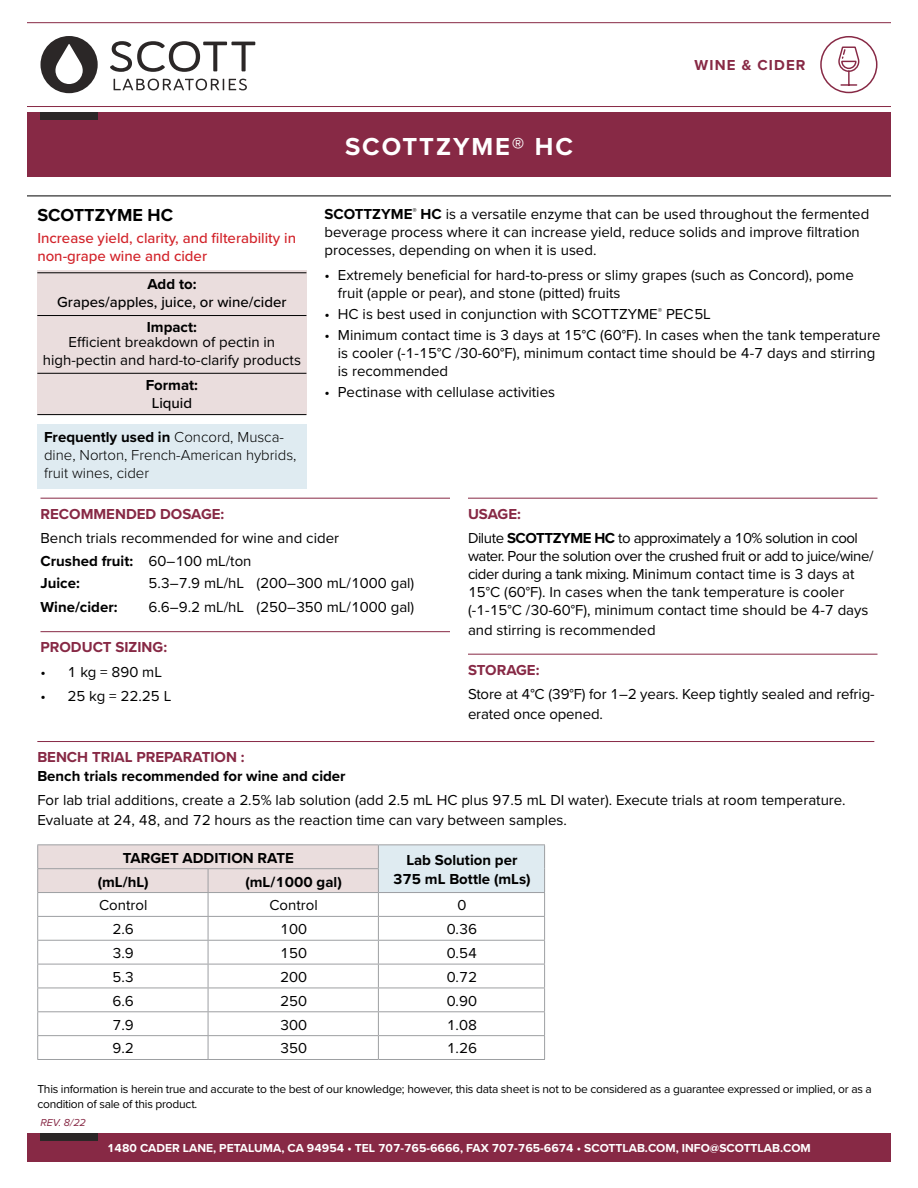
<style>
.page{position:relative;width:918px;height:1188px;background:#fff}
.page>*{position:absolute;margin:0;border:0;box-sizing:border-box;transform-origin:0 0}
.t1{font:700 25.5px "Proxima Nova";letter-spacing:.075em;color:#fff}
.t2{font:700 18px "Proxima Nova";color:#000}
.t3{font:15px/18px "Proxima Nova";color:#000}
.t4{font:700 15px "Proxima Nova";color:#000}
.t5{font:300 15px/18px "Proxima Nova";color:#000}
.t6{font:700 15px "Proxima Nova";color:#872945}
.t7{font:500 15px/18px "Proxima Nova";color:#d2232a}
.t8{font:15px/24.8px "Proxima Nova";letter-spacing:-.03em;color:#000}
.t9{font:500 15px "Proxima Nova";color:#000}
.t10{font:700 15px "Proxima Nova";letter-spacing:.075em;color:#872945}
.t11{font:12px/15px "Proxima Nova";letter-spacing:-.02em;color:#000}
.t12{font:700 12px "Proxima Nova";color:#fff}
.t13{font:italic 10.5px "Proxima Nova";color:#872945}
.s1{font-weight:700}
.s2{font-weight:700;color:#872945}
</style>
<div class="page">
<hr style="left:40px;top:498px;width:410px;height:1px;background:#872945">
<hr style="left:40px;top:631px;width:410px;height:1px;background:#872945">
<hr style="left:468px;top:498px;width:410px;height:1px;background:#872945">
<hr style="left:468px;top:654px;width:410px;height:1px;background:#872945">
<div style="left:37px;top:271px;width:269px;height:43px;background:#eadddd"></div>
<hr style="left:37px;top:273px;width:269px;height:1px;background:#000">
<div style="left:37px;top:313px;width:269px;height:59px;background:#eadddd"></div>
<hr style="left:37px;top:315px;width:269px;height:1px;background:#000">
<div style="left:37px;top:371px;width:269px;height:43px;background:#eadddd"></div>
<hr style="left:37px;top:373px;width:269px;height:1px;background:#000">
<hr style="left:37px;top:414px;width:269px;height:1px;background:#000">
<div style="left:37px;top:424px;width:269px;height:64px;background:#dfebf1"></div>
<hr style="left:37px;top:741px;width:837px;height:1px;background:#872945">
<div style="left:378px;top:845px;width:167px;height:48px;background:#dfebf1"></div>
<hr style="left:37px;top:844px;width:171px;height:1px;background:#9d9fa2">
<hr style="left:208px;top:844px;width:170px;height:1px;background:#9d9fa2">
<hr style="left:378px;top:844px;width:167px;height:1px;background:#9d9fa2">
<hr style="left:378px;top:892px;width:167px;height:1px;background:#9d9fa2">
<hr style="left:378px;top:916px;width:167px;height:1px;background:#9d9fa2">
<hr style="left:378px;top:940px;width:167px;height:1px;background:#9d9fa2">
<hr style="left:378px;top:964px;width:167px;height:1px;background:#9d9fa2">
<hr style="left:378px;top:988px;width:167px;height:1px;background:#9d9fa2">
<hr style="left:378px;top:1011px;width:167px;height:1px;background:#9d9fa2">
<hr style="left:378px;top:1035px;width:167px;height:1px;background:#9d9fa2">
<svg style="left:37px;top:845px;width:342px;height:214px"></svg>
<svg style="left:544px;top:845px;width:1px;height:214px"></svg>
<hr style="left:37px;top:1059px;width:171px;height:1px;background:#9d9fa2">
<hr style="left:208px;top:1059px;width:170px;height:1px;background:#9d9fa2">
<hr style="left:378px;top:1059px;width:167px;height:1px;background:#9d9fa2">
<div style="left:27px;top:1133px;width:864px;height:29px;background:#872945"></div>
<div style="left:40px;top:1133px;width:58px;height:8px;background:#2b2727"></div>
<svg style="left:41px;top:36px;width:214px;height:57px"></svg>
<hr style="left:27px;top:22px;width:864px;height:1px;background:#872945">
<hr style="left:27px;top:106px;width:864px;height:1px;background:#872945">
<div style="left:27px;top:112px;width:864px;height:65px;background:#872945"></div>
<div style="left:40px;top:112px;width:58px;height:8px;background:#2b2727"></div>
<hr style="left:27px;top:196px;width:864px;height:1px;background:#000">
<svg style="left:838px;top:46px;width:22px;height:40px"></svg>
<div style="left:820px;top:36px;width:58px;height:57px;border:2px solid #872945;border-radius:50%"></div>
<p class="t10" style="left:695px;top:54px;width:112px">WINE &amp; CIDER</p>
<p class="t2" style="left:37px;top:202px;width:137px">SCOTTZYME HC</p>
<p class="t7" style="left:37px;top:228px;width:260px">Increase yield, clarity, and filterability in non-grape wine and cider</p>
<p class="t4" style="left:147px;top:273px;width:51px">Add to:</p>
<p class="t9" style="left:57px;top:291px;width:231px">Grapes/apples, juice, or wine/cider</p>
<p class="t4" style="left:147px;top:316px;width:52px">Impact:</p>
<p class="t3" style="left:43px;top:332px;width:260px;text-align:center">Efficient breakdown of pectin in high-pectin and hard-to-clarify products</p>
<p class="t4" style="left:146px;top:373px;width:54px">Format:</p>
<p class="t9" style="left:152px;top:391px;width:42px">Liquid</p>
<p class="t5" style="left:44px;top:428px;width:254px"><span class="s1">Frequently used in</span> Concord, Musca&shy;dine, Norton, French-American hybrids, fruit wines, cider</p>
<h1 class="t1" style="left:345px;top:127px;width:229px">SCOTTZYME® HC</h1>
<p class="t3" style="left:324px;top:204px;width:546px"><span class="s1">SCOTTZYME</span><sup>®</sup> <span class="s1">HC</span> is a versatile enzyme that can be used throughout the fermented beverage process where it can increase yield, reduce solids and improve filtration processes, depending on when it is used.</p>
<p class="t3" style="left:338px;top:265px;width:517px;text-indent:-14px">• Extremely beneficial for hard-to-press or slimy grapes (such as Concord), pome fruit (apple or pear), and stone (pitted) fruits</p>
<p class="t3" style="left:324px;top:304px;width:388px">• HC is best used in conjunction with SCOTTZYME<sup>®</sup> PEC 5L</p>
<p class="t3" style="left:338px;top:326px;width:544px;text-indent:-14px">• Minimum contact time is 3 days at 15°C (60°F). In cases when the tank temperature is cooler (-1-15°C /30-60°F), minimum contact time should be 4-7 days and stirring is recommended</p>
<p class="t3" style="left:324px;top:383px;width:232px">• Pectinase with cellulase activities</p>
<p class="t6" style="left:40px;top:502px;width:185px">RECOMMENDED DOSAGE:</p>
<p class="t3" style="left:40px;top:526px;width:300px;line-height:22.5px">Bench trials recommended for wine and cider<br><span class="s1">Crushed fruit:</span> 60–100 mL/ton<br><span class="s1">Juice:</span></p>
<p class="t3" style="left:148px;top:574px;width:267px">5.3–7.9 mL/hL (200–300 mL/1000 gal)</p>
<p class="t4" style="left:40px;top:596px;width:79px">Wine/cider:</p>
<p class="t3" style="left:148px;top:598px;width:267px">6.6–9.2 mL/hL (250–350 mL/1000 gal)</p>
<p class="t6" style="left:40px;top:636px;width:128px">PRODUCT SIZING:</p>
<p class="t3" style="left:40px;top:662px;width:123px">• 1 kg = 890 mL</p>
<p class="t3" style="left:40px;top:686px;width:132px">• 25 kg = 22.25 L</p>
<p class="t8" style="left:468px;top:501px;width:391px"><span class="s2">USAGE:<br></span>Dilute <span class="s1">SCOTTZYME HC</span> to approximately a 10% solution in cool</p>
<p class="t3" style="left:468px;top:547px;width:407px">water. Pour the solution over the crushed fruit or add to juice/wine/ cider during a tank mixing. Minimum contact time is 3 days at 15°C (60°F). In cases when the tank temperature is cooler (-1-15°C /30-60°F), minimum contact time should be 4-7 days</p>
<p class="t3" style="left:468px;top:620px;width:189px">and stirring is recommended</p>
<p class="t6" style="left:468px;top:658px;width:73px">STORAGE:</p>
<p class="t3" style="left:468px;top:684px;width:408px;line-height:19.5px">Store at 4°C (39°F) for 1–2 years. Keep tightly sealed and refrig&shy;erated once opened.</p>
<p class="t6" style="left:37px;top:746px;width:209px">BENCH TRIAL PREPARATION :</p>
<p class="t4" style="left:37px;top:765px;width:310px">Bench trials recommended for wine and cider</p>
<p class="t3" style="left:37px;top:790px;width:810px;line-height:19.5px">For lab trial additions, create a 2.5% lab solution (add 2.5 mL HC plus 97.5 mL DI water). Execute trials at room temperature.<br>Evaluate at 24, 48, and 72 hours as the reaction time can vary between samples.</p>
<p class="t4" style="left:123px;top:847px;width:173px">TARGET ADDITION RATE</p>
<p class="t4" style="left:406px;top:849px;width:113px">Lab Solution per</p>
<p class="t4" style="left:98px;top:870px;width:53px">(mL/hL)</p>
<p class="t4" style="left:245px;top:870px;width:98px">(mL/1000 gal)</p>
<p class="t4" style="left:393px;top:868px;width:139px">375 mL Bottle (mLs)</p>
<p class="t3" style="left:99px;top:896px;width:50px">Control</p>
<p class="t3" style="left:269px;top:896px;width:50px">Control</p>
<p class="t3" style="left:457px;top:896px;width:10px">0</p>
<p class="t3" style="left:113px;top:920px;width:23px">2.6</p>
<p class="t3" style="left:280px;top:920px;width:28px">100</p>
<p class="t3" style="left:447px;top:920px;width:32px">0.36</p>
<p class="t3" style="left:113px;top:943px;width:23px">3.9</p>
<p class="t3" style="left:280px;top:943px;width:28px">150</p>
<p class="t3" style="left:447px;top:943px;width:32px">0.54</p>
<p class="t3" style="left:113px;top:967px;width:23px">5.3</p>
<p class="t3" style="left:280px;top:967px;width:28px">200</p>
<p class="t3" style="left:447px;top:967px;width:32px">0.72</p>
<p class="t3" style="left:113px;top:991px;width:23px">6.6</p>
<p class="t3" style="left:280px;top:991px;width:28px">250</p>
<p class="t3" style="left:447px;top:991px;width:32px">0.90</p>
<p class="t3" style="left:113px;top:1015px;width:23px">7.9</p>
<p class="t3" style="left:280px;top:1015px;width:28px">300</p>
<p class="t3" style="left:447px;top:1015px;width:32px">1.08</p>
<p class="t3" style="left:113px;top:1039px;width:23px">9.2</p>
<p class="t3" style="left:280px;top:1039px;width:28px">350</p>
<p class="t3" style="left:447px;top:1039px;width:32px">1.26</p>
<p class="t11" style="left:37px;top:1081px;width:836px">This information is herein true and accurate to the best of our knowledge; however, this data sheet is not to be considered as a guarantee expressed or implied, or as a condition of sale of this product.</p>
<p class="t12" style="left:107px;top:1139px;width:705px">1480 CADER LANE, PETALUMA, CA 94954 • TEL 707-765-6666, FAX 707-765-6674 • SCOTTLAB.COM, INFO@SCOTTLAB.COM</p>
<p class="t13" style="left:40px;top:1114px;width:47px">REV. 8/22</p>
</div>
